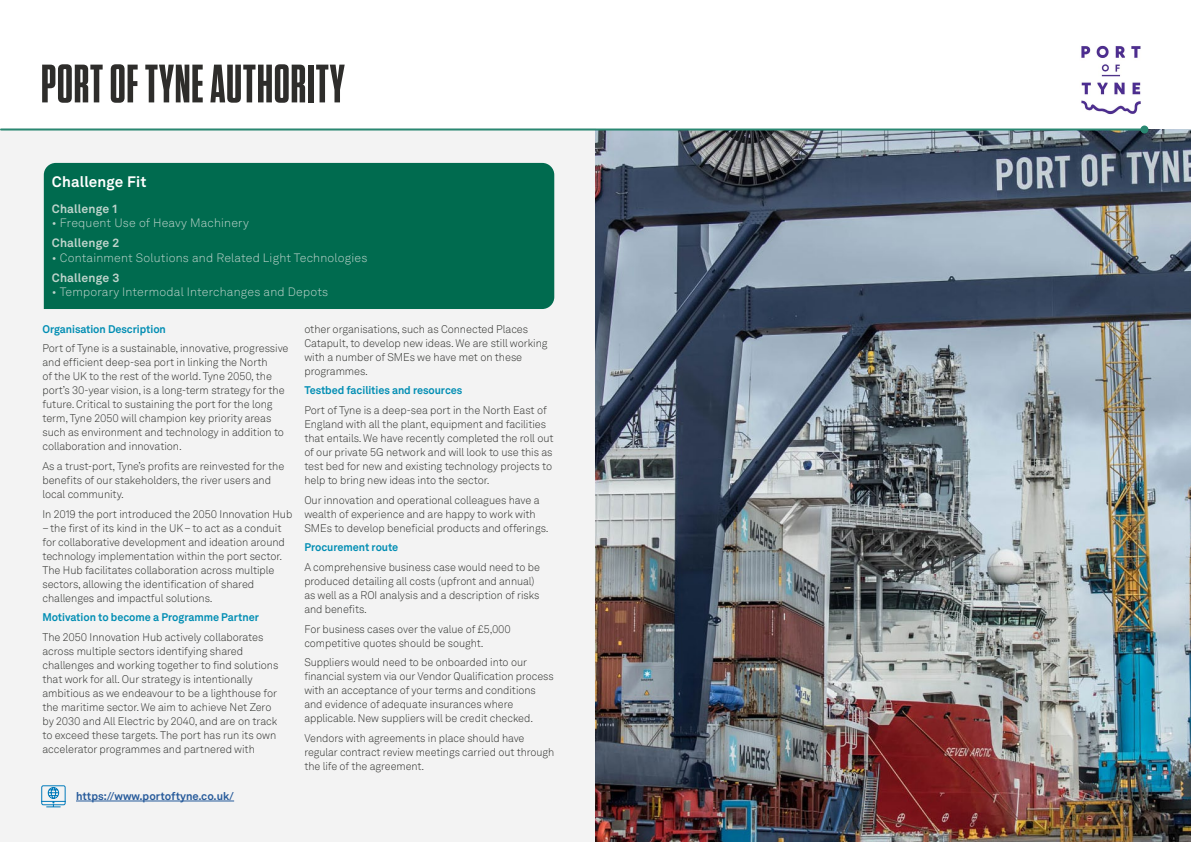
<style>
.page{position:relative;width:1191px;height:842px;background:#fff}
.page>*{position:absolute;margin:0;border:0;box-sizing:border-box;transform-origin:0 0}
.t1{font:700 54px "Tungsten Condensed";letter-spacing:.02em;color:#2e2d2b}
.t2{font:700 15px "Akkurat LL";letter-spacing:.01em;color:#fff}
.t3{font:300 12px "Akkurat LL";letter-spacing:.015em;color:#bfd4cc}
.t4{font:700 12px "Akkurat LL";letter-spacing:.015em;color:#bfd4cc}
.t5{font:300 11px/14px "Akkurat LL";letter-spacing:-.005em;color:#2d2e2b}
.t6{font:300 11px/14px "Akkurat LL";letter-spacing:-.005em;color:#2d2e2b;scale:.96 1}
.t7{font:700 11px "Akkurat LL";letter-spacing:-.005em;color:#008db3}
.t8{font:700 11px "Akkurat LL";color:#275b9b}
</style>
<div class="page">
<div style="left:0;top:129px;width:595px;height:713px;background:#f3f3f3"></div>
<img style="left:595px;top:130px;width:596px;height:712px">
<svg style="left:41px;top:785px;width:25px;height:23px"></svg>
<hr style="left:76px;top:801px;width:158px;height:1px;background:#275b9b">
<img style="left:1081px;top:46px;width:60px;height:68px">
<div style="left:44px;top:163px;width:510px;height:146px;background:#006b4f"></div>
<hr style="left:1px;top:129px;width:1143px;height:2px;background:#2a8872">
<div style="left:1140px;top:126px;width:8px;height:8px;background:#2a8872;border-radius:50%"></div>
<h1 class="t1" style="left:41px;top:58px;width:305px">PORT OF TYNE AUTHORITY</h1>
<h2 class="t2" style="left:52px;top:170px;width:96px">Challenge Fit</h2>
<p class="t4" style="left:52px;top:199px;width:67px">Challenge 1</p>
<p class="t3" style="left:52px;top:214px;width:198px">• Frequent Use of Heavy Machinery</p>
<p class="t4" style="left:52px;top:234px;width:69px">Challenge 2</p>
<p class="t3" style="left:52px;top:249px;width:317px">• Containment Solutions and Related Light Technologies</p>
<p class="t4" style="left:52px;top:268px;width:69px">Challenge 3</p>
<p class="t3" style="left:52px;top:284px;width:278px">• Temporary Intermodal Interchanges and Depots</p>
<p class="t7" style="left:42px;top:320px;width:125px">Organisation Description</p>
<p class="t5" style="left:42px;top:341px;width:248px">Port of Tyne is a sustainable, innovative, progressive and efficient deep-sea port in linking the North<br>of the UK to the rest of the world. Tyne 2050, the port’s 30-year vision, is a long-term strategy for the future. Critical to sustaining the port for the long term, Tyne 2050 will champion key priority areas such as environment and technology in addition to collaboration and innovation.</p>
<p class="t5" style="left:42px;top:459px;width:243px">As a trust-port, Tyne’s profits are reinvested for the benefits of our stakeholders, the river users and local community.</p>
<p class="t5" style="left:42px;top:506px;width:251px">In 2019 the port introduced the 2050 Innovation Hub</p>
<p class="t5" style="left:42px;top:520px;width:244px">– the first of its kind in the UK – to act as a conduit for collaborative development and ideation around technology implementation within the port sector.<br>The Hub facilitates collaboration across multiple sectors, allowing the identification of shared challenges and impactful solutions.</p>
<p class="t7" style="left:42px;top:609px;width:218px">Motivation to become a Programme Partner</p>
<p class="t5" style="left:42px;top:630px;width:237px">The 2050 Innovation Hub actively collaborates across multiple sectors identifying shared challenges and working together to find solutions that work for all. Our strategy is intentionally ambitious as we endeavour to be a lighthouse for the maritime sector. We aim to achieve Net Zero by 2030 and All Electric by 2040, and are on track to exceed these targets. The port has run its own accelerator programmes and partnered with</p>
<p class="t8" style="left:76px;top:787px;width:160px">https://www.portoftyne.co.uk/</p>
<p class="t5" style="left:304px;top:321px;width:245px">other organisations, such as Connected Places Catapult, to develop new ideas. We are still working with a number of SMEs we have met on these programmes.</p>
<p class="t7" style="left:304px;top:382px;width:159px">Testbed facilities and resources</p>
<p class="t5" style="left:304px;top:403px;width:251px">Port of Tyne is a deep-sea port in the North East of England with all the plant, equipment and facilities that entails. We have recently completed the roll out of our private 5G network and will look to use this as test bed for new and existing technology projects to help to bring new ideas into the sector.</p>
<p class="t5" style="left:304px;top:493px;width:246px">Our innovation and operational colleagues have a wealth of experience and are happy to work with<br>SMEs to develop beneficial products and offerings.</p>
<p class="t7" style="left:304px;top:539px;width:95px">Procurement route</p>
<p class="t6" style="left:304px;top:560px;width:247px">A comprehensive business case would need to be produced detailing all costs (upfront and annual) as well as a ROI analysis and a description of risks and benefits.</p>
<p class="t6" style="left:304px;top:621px;width:217px">For business cases over the value of £5,000 competitive quotes should be sought.</p>
<p class="t6" style="left:304px;top:655px;width:261px">Suppliers would need to be onboarded into our financial system via our Vendor Qualification process with an acceptance of your terms and conditions and evidence of adequate insurances where applicable. New suppliers will be credit checked.</p>
<p class="t6" style="left:304px;top:731px;width:262px">Vendors with agreements in place should have regular contract review meetings carried out through the life of the agreement.</p>
</div>
